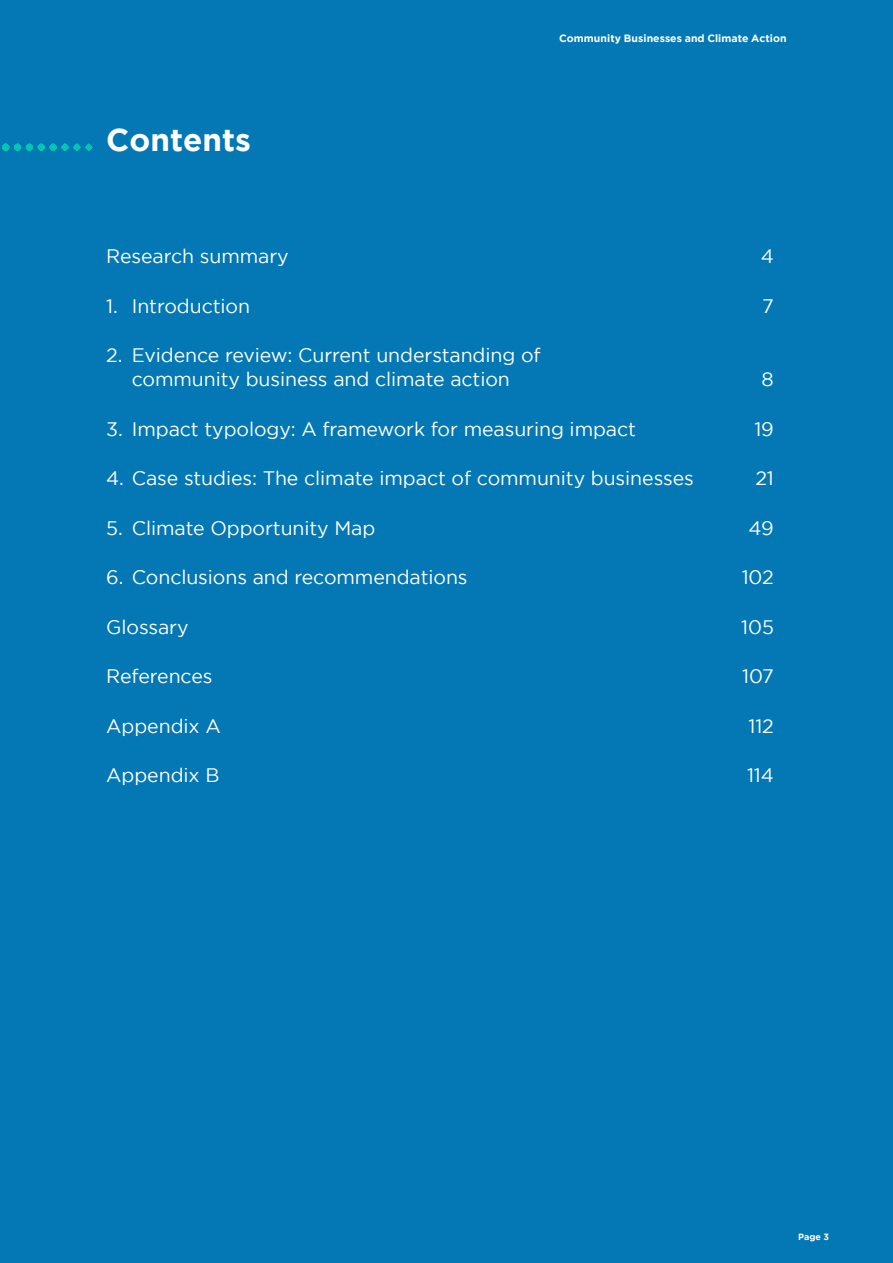
<style>
.page{position:relative;width:893px;height:1263px;background:#0378b5}
.page>*{position:absolute;margin:0;border:0;box-sizing:border-box;transform-origin:0 0}
.t1{font:700 31.5px "Gotham";color:#fff}
.t2{font:19.5px/24px "Gotham";letter-spacing:-.005em;color:#fff;text-align:center}
.t3{font:700 10.5px "Gotham";letter-spacing:.005em;color:#fff}
.t4{font:700 9px "Gotham";color:#fff}
</style>
<div class="page">
<svg style="left:2px;top:144px;width:91px;height:7px"></svg>
<h1 class="t1" style="left:106px;top:121px;width:146px">Contents</h1>
<p class="t3" style="left:559px;top:32px;width:229px">Community Businesses and Climate Action</p>
<p class="t2" style="left:106px;top:244px;width:184px">Research summary</p>
<p class="t2" style="left:761px;top:244px;width:15px">4</p>
<p class="t2" style="left:106px;top:293px;width:145px">1. Introduction</p>
<p class="t2" style="left:762px;top:293px;width:13px">7</p>
<p class="t2" style="left:106px;top:343px;width:436px">2. Evidence review: Current understanding of community business and climate action</p>
<p class="t2" style="left:762px;top:367px;width:14px">8</p>
<p class="t2" style="left:106px;top:416px;width:531px">3. Impact typology: A framework for measuring impact</p>
<p class="t2" style="left:754px;top:416px;width:21px">19</p>
<p class="t2" style="left:106px;top:466px;width:589px">4. Case studies: The climate impact of community businesses</p>
<p class="t2" style="left:755px;top:466px;width:20px">21</p>
<p class="t2" style="left:106px;top:515px;width:271px">5. Climate Opportunity Map</p>
<p class="t2" style="left:748px;top:515px;width:27px">49</p>
<p class="t2" style="left:106px;top:565px;width:363px">6. Conclusions and recommendations</p>
<p class="t2" style="left:742px;top:565px;width:34px">102</p>
<p class="t2" style="left:106px;top:614px;width:84px">Glossary</p>
<p class="t2" style="left:741px;top:614px;width:34px">105</p>
<p class="t2" style="left:106px;top:664px;width:108px">References</p>
<p class="t2" style="left:742px;top:664px;width:33px">107</p>
<p class="t2" style="left:106px;top:713px;width:116px">Appendix A</p>
<p class="t2" style="left:748px;top:713px;width:27px">112</p>
<p class="t2" style="left:106px;top:763px;width:115px">Appendix B</p>
<p class="t2" style="left:747px;top:763px;width:28px">114</p>
<p class="t4" style="left:798px;top:1231px;width:32px">Page 3</p>
</div>
